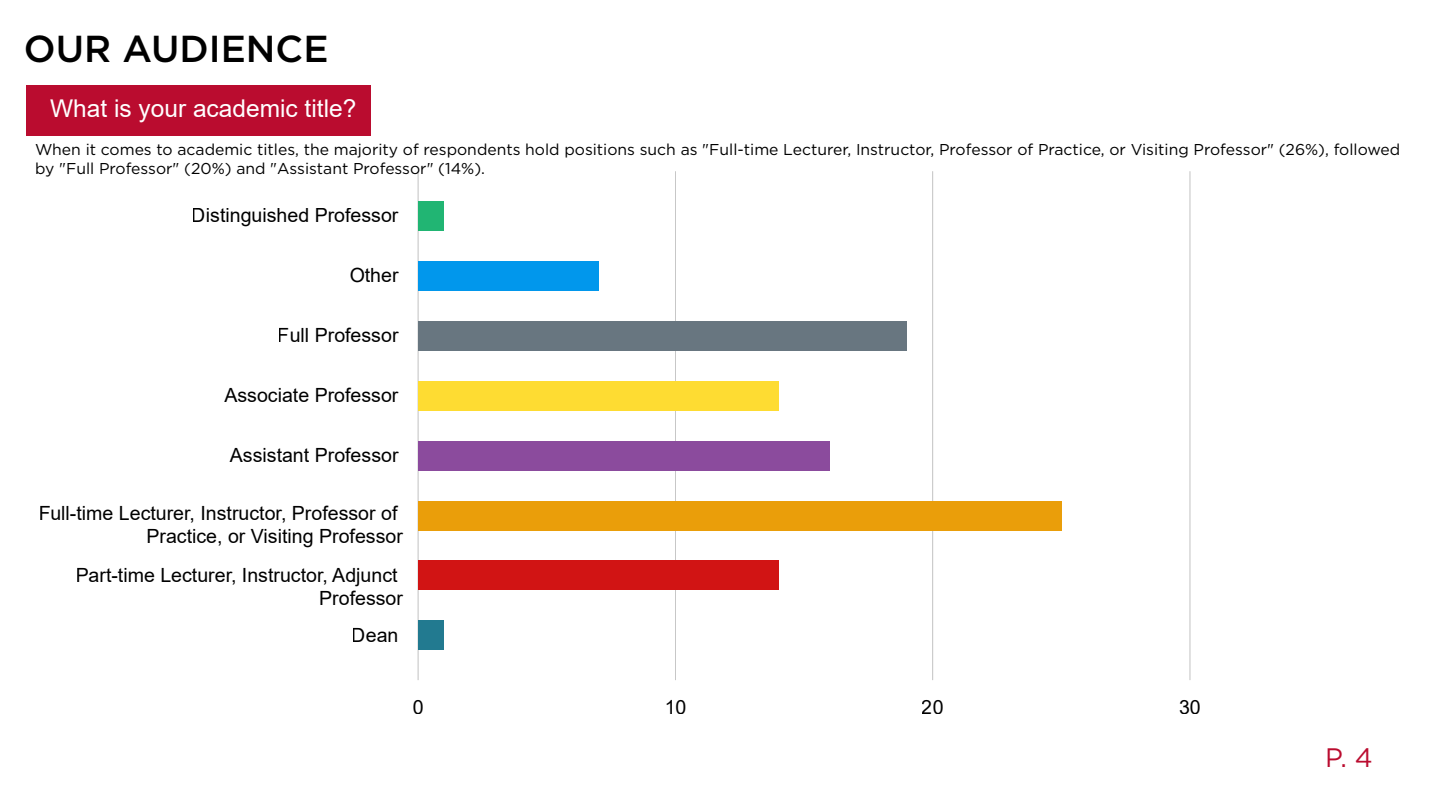
<style>
.page{position:relative;width:1440px;height:810px;background:#fff}
.page>*{position:absolute;margin:0;border:0;box-sizing:border-box;transform-origin:0 0}
.t1{font:500 37.5px "Gotham";color:#000}
.t2{font:26.7px "Gotham";color:#ba0c2f}
.t3{font:24.53px "Arial";color:#fff}
.t4{font:19.58px/23.5px "Arial";color:#000;text-align:right}
.t5{font:15.75px/18.8px "Gotham";color:#000}
</style>
<div class="page">
<div style="left:26px;top:85px;width:344px;height:51px;background:#ba0c2f"></div>
<hr style="left:418px;top:171px;width:1px;height:509px;background:#000">
<hr style="left:675px;top:171px;width:1px;height:509px;background:#000">
<hr style="left:932px;top:171px;width:1px;height:509px;background:#000">
<hr style="left:1190px;top:171px;width:1px;height:509px;background:#000">
<div style="left:418px;top:201px;width:26px;height:30px;background:#21b573"></div>
<div style="left:418px;top:261px;width:180px;height:30px;background:#0197ec"></div>
<div style="left:418px;top:321px;width:489px;height:30px;background:#687680"></div>
<div style="left:418px;top:381px;width:360px;height:30px;background:#fedc32"></div>
<div style="left:418px;top:441px;width:412px;height:30px;background:#8b4b9d"></div>
<div style="left:418px;top:501px;width:643px;height:29px;background:#ea9e0a"></div>
<div style="left:418px;top:560px;width:360px;height:30px;background:#d11414"></div>
<div style="left:418px;top:620px;width:26px;height:30px;background:#227a90"></div>
<h1 class="t1" style="left:24px;top:24px;width:306px">OUR AUDIENCE</h1>
<h3 class="t3" style="left:50px;top:91px;width:308px">What is your academic title?</h3>
<p class="t5" style="left:35px;top:140px;width:1367px">When it comes to academic titles, the majority of respondents hold positions such as "Full-time Lecturer, Instructor, Professor of Practice, or Visiting Professor" (26%), followed by "Full Professor" (20%) and "Assistant Professor" (14%).</p>
<p class="t4" style="left:192px;top:204px;width:208px">Distinguished Professor</p>
<p class="t4" style="left:350px;top:264px;width:50px">Other</p>
<p class="t4" style="left:278px;top:323px;width:122px">Full Professor</p>
<p class="t4" style="left:224px;top:383px;width:176px">Associate Professor</p>
<p class="t4" style="left:230px;top:443px;width:170px">Assistant Professor</p>
<p class="t4" style="left:38px;top:501px;width:366px">Full-time Lecturer, Instructor, Professor of<br>Practice, or Visiting Professor</p>
<p class="t4" style="left:76px;top:563px;width:329px">Part-time Lecturer, Instructor, Adjunct<br>Professor</p>
<p class="t4" style="left:352px;top:623px;width:48px">Dean</p>
<p class="t4" style="left:413px;top:695px;width:12px">0</p>
<p class="t4" style="left:665px;top:695px;width:23px">10</p>
<p class="t4" style="left:922px;top:695px;width:23px">20</p>
<p class="t4" style="left:1179px;top:695px;width:23px">30</p>
<h2 class="t2" style="left:1325px;top:740px;width:49px">P. 4</h2>
</div>
